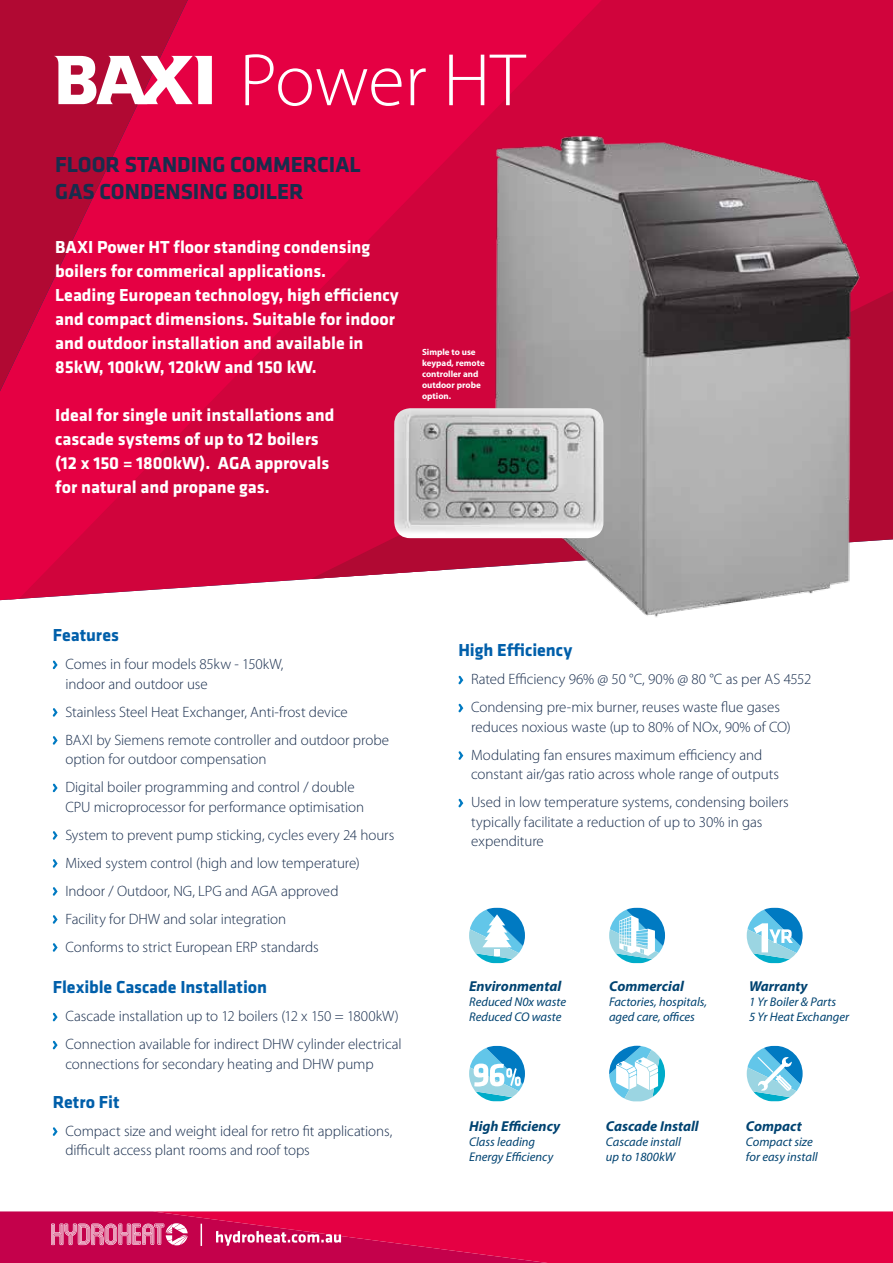
<style>
.page{position:relative;width:893px;height:1263px;background:#fff}
.page>*{position:absolute;margin:0;border:0;box-sizing:border-box;transform-origin:0 0}
.t1{font:300 75px "Myriad Pro";letter-spacing:-.005em;color:#fff}
.t2{font:700 22.5px/27px "Klavika";color:#182d4d}
.t3{font:700 18px/24px "Klavika";color:#fff}
.t4{font:700 18px "Klavika";letter-spacing:-.005em;color:#005faa}
.t5{font:300 15px/28px "Myriad Pro";letter-spacing:-.005em;color:#182d4d}
.t6{font:italic 700 14.4px "Myriad Pro";color:#004371}
.t7{font:italic 12.6px/15.1px "Myriad Pro";color:#004371}
.t8{font:700 9px/10.8px "Myriad Pro";color:#fff}
</style>
<div class="page">
<div style="left:602px;top:0;width:291px;height:291px;background:#d0043c"></div>
<svg style="left:0;top:0;width:602px;height:411px;background:#e00041"></svg>
<svg style="left:0;top:0;width:188px;height:391px;background:#cb043b"></svg>
<svg style="left:0;top:411px;width:311px;height:189px;background:#d91049"></svg>
<svg style="left:311px;top:291px;width:582px;height:288px;background:#cc0d41"></svg>
<svg style="left:0;top:1211px;width:893px;height:52px;background:#da0d4f"></svg>
<svg style="left:52px;top:660px;width:6px;height:10px"></svg>
<svg style="left:52px;top:708px;width:6px;height:9px"></svg>
<svg style="left:52px;top:736px;width:6px;height:9px"></svg>
<svg style="left:52px;top:783px;width:6px;height:10px"></svg>
<svg style="left:52px;top:831px;width:6px;height:9px"></svg>
<svg style="left:52px;top:859px;width:6px;height:9px"></svg>
<svg style="left:52px;top:887px;width:6px;height:9px"></svg>
<svg style="left:52px;top:915px;width:6px;height:9px"></svg>
<svg style="left:52px;top:943px;width:6px;height:9px"></svg>
<img style="left:474px;top:116px;width:408px;height:501px">
<svg style="left:54px;top:56px;width:158px;height:48px"></svg>
<img style="left:394px;top:408px;width:209px;height:130px">
<svg style="left:458px;top:675px;width:6px;height:10px"></svg>
<svg style="left:458px;top:703px;width:6px;height:10px"></svg>
<svg style="left:458px;top:751px;width:6px;height:9px"></svg>
<svg style="left:458px;top:798px;width:6px;height:10px"></svg>
<svg style="left:52px;top:1012px;width:6px;height:10px"></svg>
<svg style="left:52px;top:1040px;width:6px;height:10px"></svg>
<svg style="left:52px;top:1127px;width:6px;height:9px"></svg>
<svg style="left:609px;top:907px;width:56px;height:56px"></svg>
<svg style="left:747px;top:907px;width:56px;height:56px"></svg>
<svg style="left:469px;top:907px;width:56px;height:56px"></svg>
<svg style="left:469px;top:1046px;width:56px;height:55px"></svg>
<svg style="left:609px;top:1046px;width:56px;height:55px"></svg>
<svg style="left:747px;top:1046px;width:56px;height:55px"></svg>
<h1 class="t1" style="left:239px;top:35px;width:287px">Power HT</h1>
<h2 class="t2" style="left:55px;top:150px;width:307px">FLOOR STANDING COMMERCIAL<br>GAS CONDENSING BOILER</h2>
<p class="t3" style="left:55px;top:234px;width:345px">BAXI Power HT floor standing condensing boilers for commerical applications.<br>Leading European technology, high efficiency and compact dimensions. Suitable for indoor and outdoor installation and available in 85kW, 100kW, 120kW and 150 kW.</p>
<p class="t3" style="left:55px;top:402px;width:281px">Ideal for single unit installations and cascade systems of up to 12 boilers (12 x 150 = 1800kW). AGA approvals for natural and propane gas.</p>
<p class="t8" style="left:422px;top:347px;width:64px">Simple to use keypad, remote controller and outdoor probe option.</p>
<p class="t4" style="left:53px;top:622px;width:68px">Features</p>
<p class="t5" style="left:65px;top:654px;width:220px;line-height:19.5px">Comes in four models 85kw - 150kW, indoor and outdoor use</p>
<p class="t5" style="left:65px;top:697px;width:325px">Stainless Steel Heat Exchanger, Anti-frost device<br>BAXI by Siemens remote controller and outdoor probe</p>
<p class="t5" style="left:65px;top:745px;width:291px">option for outdoor compensation<br>Digital boiler programming and control / double</p>
<p class="t5" style="left:65px;top:792px;width:330px">CPU microprocessor for performance optimisation System to prevent pump sticking, cycles every 24 hours Mixed system control (high and low temperature)<br>Indoor / Outdoor, NG, LPG and AGA approved<br>Facility for DHW and solar integration<br>Conforms to strict European ERP standards</p>
<p class="t4" style="left:53px;top:974px;width:216px">Flexible Cascade Installation</p>
<p class="t5" style="left:65px;top:1002px;width:338px">Cascade installation up to 12 boilers (12 x 150 = 1800kW)<br>Connection available for indirect DHW cylinder electrical</p>
<p class="t5" style="left:65px;top:1050px;width:310px">connections for secondary heating and DHW pump</p>
<p class="t4" style="left:53px;top:1089px;width:68px">Retro Fit</p>
<p class="t5" style="left:65px;top:1121px;width:328px;line-height:19.5px">Compact size and weight ideal for retro fit applications, difficult access plant rooms and roof tops</p>
<p class="t4" style="left:458px;top:637px;width:115px">High Efficiency</p>
<p class="t5" style="left:471px;top:665px;width:342px">Rated Efficiency 96% @ 50 °C, 90% @ 80 °C as per AS 4552<br>Condensing pre-mix burner, reuses waste flue gases</p>
<p class="t5" style="left:471px;top:713px;width:321px">reduces noxious waste (up to 80% of NOx, 90% of CO)<br>Modulating fan ensures maximum efficiency and</p>
<p class="t5" style="left:471px;top:760px;width:319px">constant air/gas ratio across whole range of outputs<br>Used in low temperature systems, condensing boilers</p>
<p class="t5" style="left:471px;top:812px;width:293px;line-height:19.5px">typically facilitate a reduction of up to 30% in gas expenditure</p>
<p class="t6" style="left:469px;top:977px;width:94px">Environmental</p>
<p class="t7" style="left:469px;top:994px;width:98px">Reduced N0x waste<br>Reduced CO waste</p>
<p class="t6" style="left:469px;top:1117px;width:93px">High Efficiency</p>
<p class="t7" style="left:469px;top:1134px;width:86px">Class leading<br>Energy Efficiency</p>
<p class="t6" style="left:609px;top:977px;width:76px">Commercial</p>
<p class="t7" style="left:609px;top:994px;width:100px">Factories, hospitals, aged care, offices</p>
<p class="t6" style="left:606px;top:1117px;width:94px">Cascade Install</p>
<p class="t7" style="left:606px;top:1134px;width:77px">Cascade install up to 1800kW</p>
<p class="t6" style="left:749px;top:977px;width:60px">Warranty</p>
<p class="t7" style="left:749px;top:994px;width:102px">1 Yr Boiler &amp; Parts<br>5 Yr Heat Exchanger</p>
<p class="t6" style="left:746px;top:1117px;width:57px">Compact</p>
<p class="t7" style="left:746px;top:1134px;width:73px">Compact size for easy install</p>
</div>
